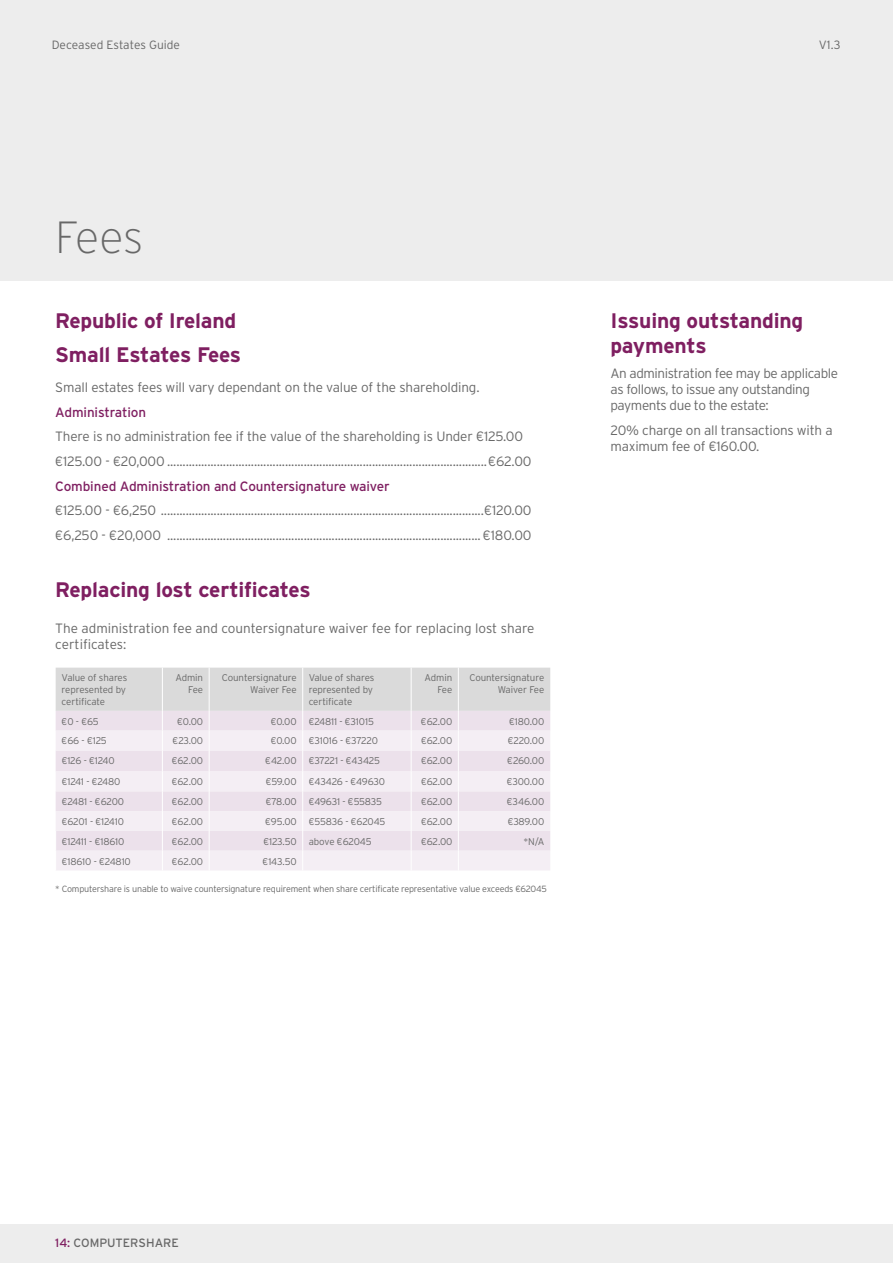
<style>
.page{position:relative;width:893px;height:1263px;background:#fff}
.page>*{position:absolute;margin:0;border:0;box-sizing:border-box;transform-origin:0 0}
.t1{font:200 45px "Interstate";color:#686868}
.t2{font:700 21px/33.8px "Interstate";letter-spacing:-.01em;color:#7f1f61}
.t3{font:300 13.5px/16.2px "Interstate";letter-spacing:-.015em;color:#686868}
.t4{font:13.5px "Interstate";letter-spacing:-.01em;color:#7f1f61}
.t5{font:300 12px "Interstate";color:#686868}
.t6{font:12px "Interstate";color:#686868}
.t7{font:300 9.75px/11.7px "Interstate";letter-spacing:-.01em;color:#686868;text-align:right}
.t8{font:300 9px "Interstate";letter-spacing:-.02em;color:#686868}
.s1{color:#7f1f61}
</style>
<div class="page">
<div style="left:0;top:1225px;width:893px;height:38px;background:#ededed"></div>
<div style="left:0;top:0;width:893px;height:281px;background:#ededed"></div>
<svg style="left:55px;top:668px;width:495px;height:202px;background:#ebe4eb"></svg>
<p class="t5" style="left:52px;top:38px;width:130px">Deceased Estates Guide</p>
<p class="t5" style="left:819px;top:38px;width:23px">V1.3</p>
<h1 class="t1" style="left:55px;top:213px;width:90px">Fees</h1>
<h2 class="t2" style="left:55px;top:304px;width:187px">Republic of Ireland<br>Small Estates Fees</h2>
<p class="t3" style="left:55px;top:379px;width:426px">Small estates fees will vary dependant on the value of the shareholding.</p>
<p class="t4" style="left:55px;top:404px;width:92px">Administration</p>
<p class="t3" style="left:55px;top:424px;width:478px;line-height:24.8px">There is no administration fee if the value of the shareholding is Under €125.00 €125.00 - €20,000 .......................................................................................................€62.00</p>
<p class="t4" style="left:55px;top:478px;width:336px">Combined Administration and Countersignature waiver</p>
<p class="t3" style="left:55px;top:498px;width:478px;line-height:24.8px">€125.00 - €6,250 ........................................................................................................€120.00 €6,250 - €20,000 ..................................................................................................... €180.00</p>
<h2 class="t2" style="left:55px;top:572px;width:257px">Replacing lost certificates</h2>
<p class="t3" style="left:55px;top:620px;width:481px">The administration fee and countersignature waiver fee for replacing lost share certificates:</p>
<p class="t7" style="left:62px;top:672px;width:67px;text-align:left">Value of shares represented by certificate</p>
<p class="t7" style="left:175px;top:672px;width:29px">Admin<br>Fee</p>
<p class="t7" style="left:222px;top:672px;width:76px">Countersignature<br>Waiver Fee</p>
<p class="t7" style="left:309px;top:672px;width:67px;text-align:left">Value of shares represented by certificate</p>
<p class="t7" style="left:425px;top:672px;width:29px">Admin<br>Fee</p>
<p class="t7" style="left:469px;top:672px;width:76px">Countersignature<br>Waiver Fee</p>
<p class="t7" style="left:62px;top:715px;width:39px">€0 - €65</p>
<p class="t7" style="left:177px;top:715px;width:28px">€0.00</p>
<p class="t7" style="left:271px;top:715px;width:105px">€0.00 €24811 - €31015</p>
<p class="t7" style="left:421px;top:715px;width:33px">€62.00</p>
<p class="t7" style="left:509px;top:715px;width:37px">€180.00</p>
<p class="t7" style="left:62px;top:735px;width:47px">€66 - €125</p>
<p class="t7" style="left:173px;top:735px;width:32px">€23.00</p>
<p class="t7" style="left:271px;top:735px;width:109px">€0.00 €31016 - €37220</p>
<p class="t7" style="left:421px;top:735px;width:33px">€62.00</p>
<p class="t7" style="left:508px;top:735px;width:38px">€220.00</p>
<p class="t7" style="left:62px;top:755px;width:55px">€126 - €1240</p>
<p class="t7" style="left:172px;top:755px;width:33px">€62.00</p>
<p class="t7" style="left:265px;top:755px;width:116px">€42.00 €37221 - €43425</p>
<p class="t7" style="left:421px;top:755px;width:33px">€62.00</p>
<p class="t7" style="left:507px;top:755px;width:38px">€260.00</p>
<p class="t7" style="left:62px;top:776px;width:60px">€1241 - €2480</p>
<p class="t7" style="left:172px;top:776px;width:33px">€62.00</p>
<p class="t7" style="left:266px;top:776px;width:121px">€59.00 €43426 - €49630</p>
<p class="t7" style="left:421px;top:776px;width:33px">€62.00</p>
<p class="t7" style="left:507px;top:776px;width:39px">€300.00</p>
<p class="t7" style="left:62px;top:796px;width:64px">€2481 - €6200</p>
<p class="t7" style="left:172px;top:796px;width:33px">€62.00</p>
<p class="t7" style="left:266px;top:796px;width:118px">€78.00 €49631 - €55835</p>
<p class="t7" style="left:421px;top:796px;width:33px">€62.00</p>
<p class="t7" style="left:507px;top:796px;width:39px">€346.00</p>
<p class="t7" style="left:62px;top:815px;width:64px">€6201 - €12410</p>
<p class="t7" style="left:172px;top:815px;width:33px">€62.00</p>
<p class="t7" style="left:265px;top:815px;width:122px">€95.00 €55836 - €62045</p>
<p class="t7" style="left:421px;top:815px;width:33px">€62.00</p>
<p class="t7" style="left:508px;top:815px;width:38px">€389.00</p>
<p class="t7" style="left:62px;top:835px;width:64px">€12411 - €18610</p>
<p class="t7" style="left:172px;top:835px;width:33px">€62.00</p>
<p class="t7" style="left:263px;top:835px;width:110px">€123.50 above €62045</p>
<p class="t7" style="left:421px;top:835px;width:33px">€62.00</p>
<p class="t7" style="left:523px;top:835px;width:22px">*N/A</p>
<p class="t7" style="left:62px;top:855px;width:71px">€18610 - €24810</p>
<p class="t7" style="left:172px;top:855px;width:33px">€62.00</p>
<p class="t7" style="left:263px;top:855px;width:36px">€143.50</p>
<p class="t8" style="left:55px;top:883px;width:493px">* Computershare is unable to waive countersignature requirement when share certificate representative value exceeds €62045</p>
<h2 class="t2" style="left:610px;top:308px;width:194px;line-height:25.2px">Issuing outstanding payments</h2>
<p class="t3" style="left:610px;top:365px;width:229px">An administration fee may be applicable as follows, to issue any outstanding payments due to the estate:</p>
<p class="t3" style="left:610px;top:422px;width:224px">20% charge on all transactions with a maximum fee of €160.00.</p>
<p class="t6" style="left:55px;top:1236px;width:125px"><span class="s1">14:</span> COMPUTERSHARE</p>
</div>
